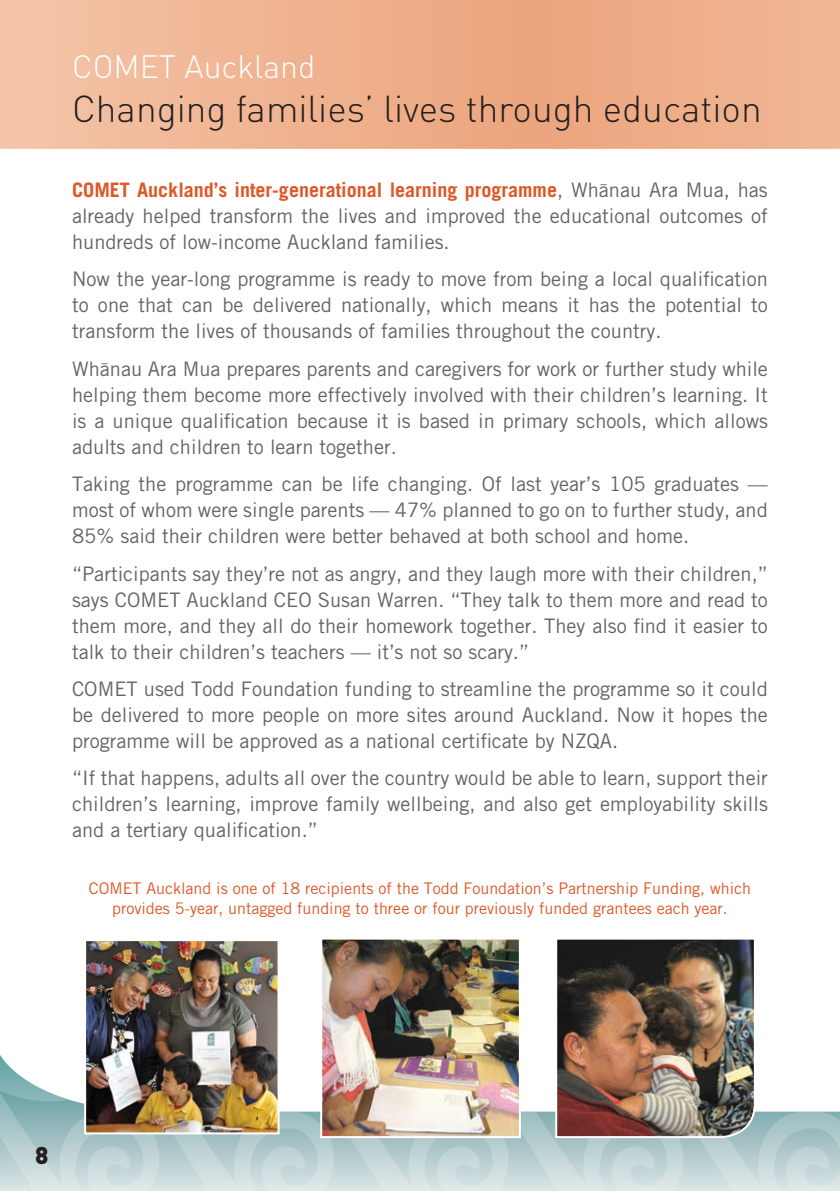
<style>
.page{position:relative;width:840px;height:1191px;background:#fff}
.page>*{position:absolute;margin:0;border:0;box-sizing:border-box;transform-origin:0 0}
.t1{font:300 37px "DIN";color:#231f20}
.t2{font:300 32px "DIN";color:#fff}
.t3{font:900 24px "DIN";color:#231f20}
.t4{font:20px/26px "Trade Gothic Maori";color:#636366;text-align:justify}
.t5{font:16px/19.2px "Trade Gothic Maori";color:#dd5827;text-align:center}
.s1{font-weight:700;color:#dd5827}
</style>
<div class="page">
<svg style="left:0;top:0;width:839px;height:149px"></svg>
<svg style="left:0;top:1055px;width:839px;height:136px"></svg>
<img style="left:554px;top:939px;width:202px;height:200px">
<img style="left:87px;top:942px;width:189px;height:189px">
<div style="left:84px;top:939px;width:195px;height:195px;border:2px solid #fff"></div>
<img style="left:323px;top:940px;width:194px;height:195px">
<div style="left:320px;top:937px;width:200px;height:201px;border:2px solid #fff"></div>
<h2 class="t2" style="left:72px;top:47px;width:245px">COMET Auckland</h2>
<h1 class="t1" style="left:72px;top:86px;width:690px">Changing families’ lives through education</h1>
<p class="t4" style="left:72px;top:177px;width:697px"><span class="s1">COMET Auckland’s inter-generational learning programme</span>, Whånau Ara Mua, has already helped transform the lives and improved the educational outcomes of hundreds of low-income Auckland families.</p>
<p class="t4" style="left:72px;top:266px;width:697px">Now the year-long programme is ready to move from being a local qualification to one that can be delivered nationally, which means it has the potential to transform the lives of thousands of families throughout the country.</p>
<p class="t4" style="left:72px;top:356px;width:697px">Whånau Ara Mua prepares parents and caregivers for work or further study while helping them become more effectively involved with their children’s learning. It is a unique qualification because it is based in primary schools, which allows adults and children to learn together.</p>
<p class="t4" style="left:72px;top:471px;width:697px">Taking the programme can be life changing. Of last year’s 105 graduates — most of whom were single parents — 47% planned to go on to further study, and 85% said their children were better behaved at both school and home.</p>
<p class="t4" style="left:72px;top:561px;width:697px">“Participants say they’re not as angry, and they laugh more with their children,” says COMET Auckland CEO Susan Warren. “They talk to them more and read to them more, and they all do their homework together. They also find it easier to talk to their children’s teachers — it’s not so scary.”</p>
<p class="t4" style="left:72px;top:676px;width:697px">COMET used Todd Foundation funding to streamline the programme so it could be delivered to more people on more sites around Auckland. Now it hopes the programme will be approved as a national certificate by NZQA.</p>
<p class="t4" style="left:72px;top:765px;width:697px">“If that happens, adults all over the country would be able to learn, support their children’s learning, improve family wellbeing, and also get employability skills and a tertiary qualification.”</p>
<p class="t5" style="left:89px;top:879px;width:663px">COMET Auckland is one of 18 recipients of the Todd Foundation’s Partnership Funding, which provides 5-year, untagged funding to three or four previously funded grantees each year.</p>
<p class="t3" style="left:35px;top:1139px;width:15px">8</p>
</div>
